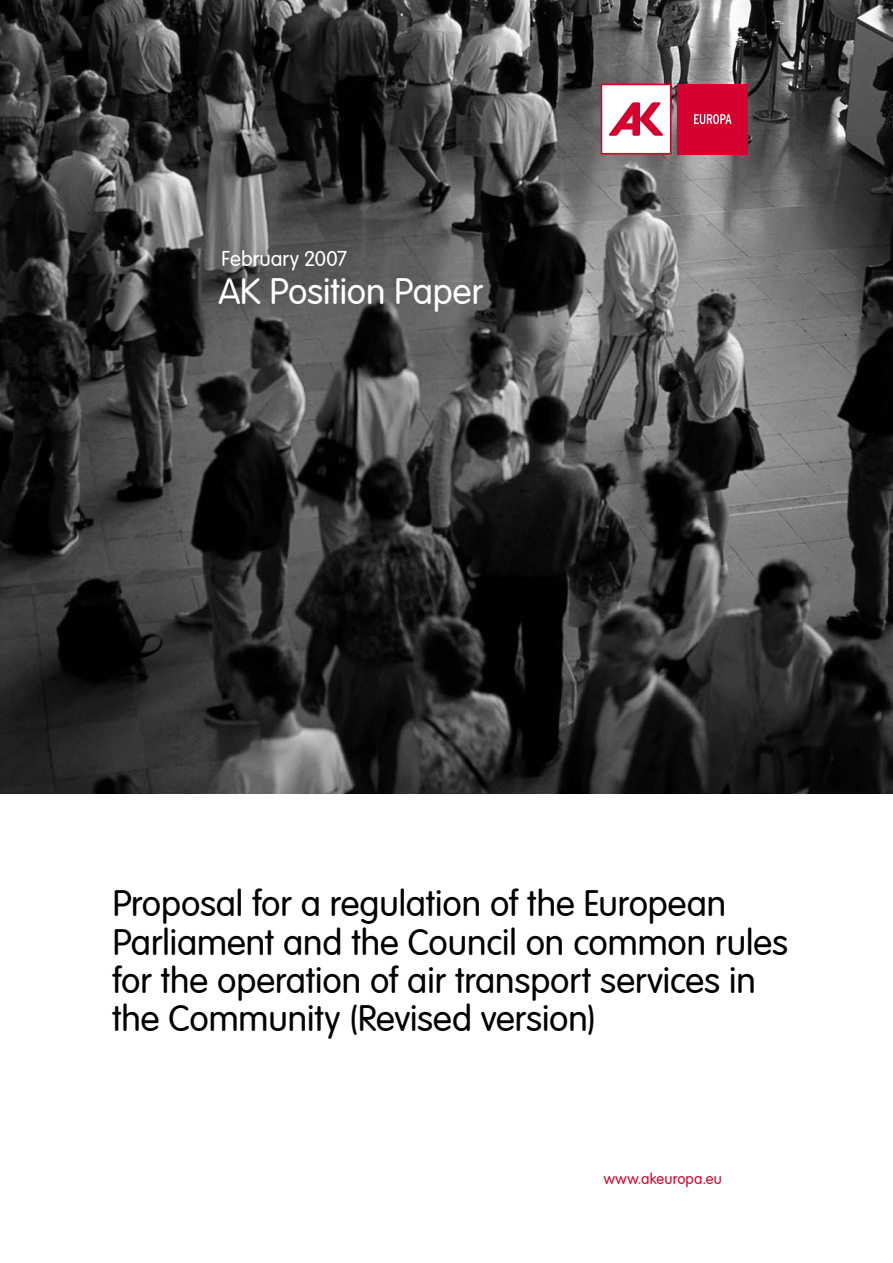
<style>
.page{position:relative;width:893px;height:1263px;background:#fff}
.page>*{position:absolute;margin:0;border:0;box-sizing:border-box;transform-origin:0 0}
.t1{font:300 36px/38.2px "VAG Rounded LT";color:#000}
.t2{font:300 36px "VAG Rounded LT";letter-spacing:-.005em;color:#fff}
.t3{font:300 21px "VAG Rounded LT";color:#fff}
.t4{font:300 15px "VAG Rounded LT";letter-spacing:.01em;color:#d6002c}
</style>
<div class="page">
<img style="left:0;top:0;width:893px;height:793px">
<svg style="left:601px;top:84px;width:70px;height:70px"></svg>
<div style="left:677px;top:84px;width:71px;height:70px;background:#d5002e"></div>
<svg style="left:694px;top:114px;width:38px;height:10px"></svg>
<p class="t3" style="left:221px;top:246px;width:127px">February 2007</p>
<p class="t2" style="left:218px;top:271px;width:266px">AK Position Paper</p>
<p class="t1" style="left:112px;top:886px;width:677px">Proposal for a regulation of the European Parliament and the Council on common rules for the operation of air transport services in the Community (Revised version)</p>
<p class="t4" style="left:604px;top:1170px;width:119px">www.akeuropa.eu</p>
</div>
